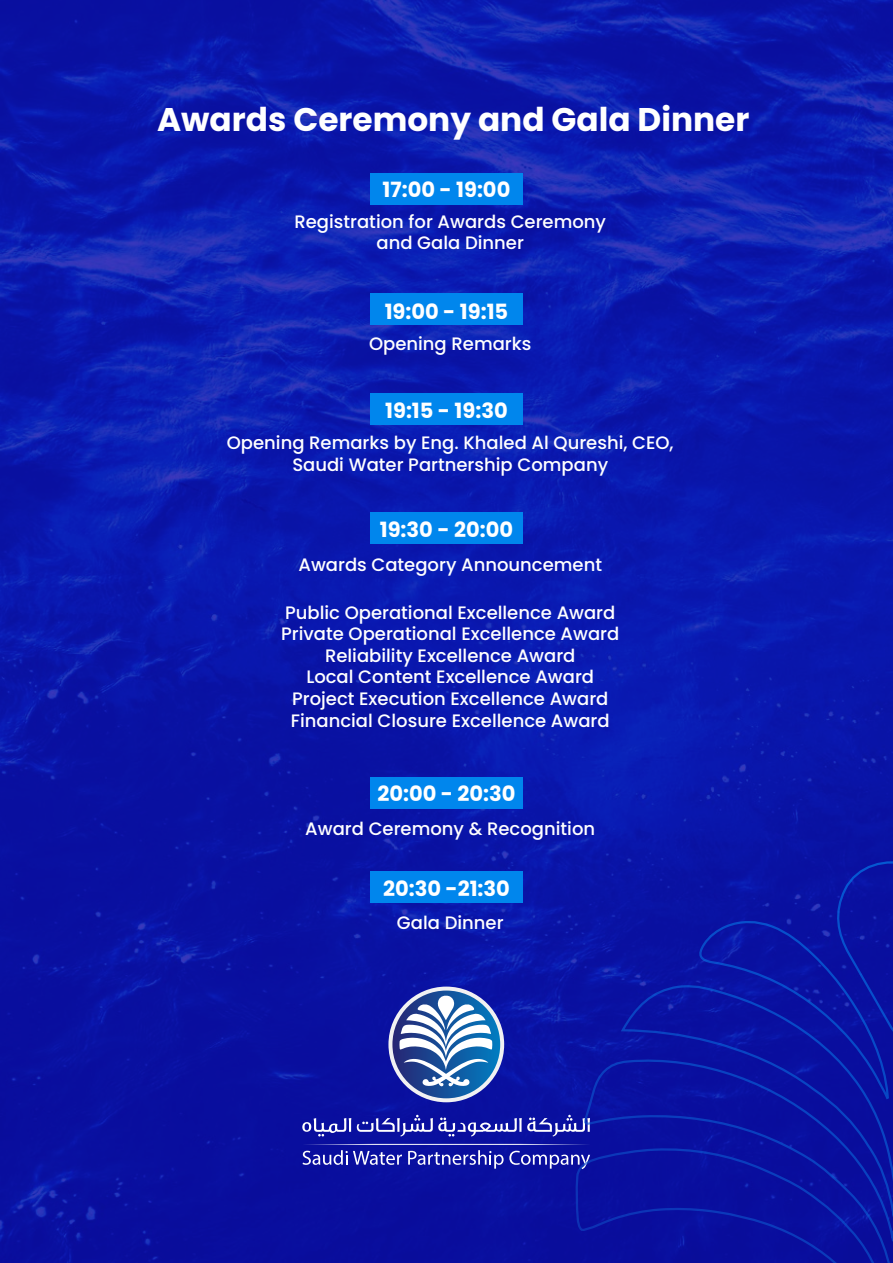
<style>
.page{position:relative;width:893px;height:1263px;background:#fff}
.page>*{position:absolute;margin:0;border:0;box-sizing:border-box;transform-origin:0 0}
.t1{font:700 32.7px "Poppins";color:#fff}
.t2{font:700 21px "Poppins";color:#fff}
.t3{font:500 18px/21.6px "Poppins";color:#fff;text-align:center}
</style>
<div class="page">
<img style="left:0;top:0;width:893px;height:1263px">
<div style="left:370px;top:173px;width:153px;height:31px;background:#0086ed"></div>
<div style="left:370px;top:293px;width:153px;height:32px;background:#0086ed"></div>
<div style="left:370px;top:393px;width:153px;height:32px;background:#0086ed"></div>
<div style="left:370px;top:512px;width:153px;height:32px;background:#0086ed"></div>
<div style="left:370px;top:777px;width:153px;height:31px;background:#0086ed"></div>
<div style="left:370px;top:871px;width:153px;height:32px;background:#0086ed"></div>
<svg style="left:388px;top:986px;width:116px;height:116px"></svg>
<svg style="left:392px;top:990px;width:108px;height:108px"></svg>
<svg style="left:399px;top:995px;width:93px;height:91px"></svg>
<svg style="left:302px;top:1118px;width:49px;height:18px"></svg>
<svg style="left:357px;top:1115px;width:224px;height:21px"></svg>
<svg style="left:694px;top:857px;width:199px;height:125px"></svg>
<svg style="left:302px;top:1143px;width:279px;height:120px"></svg>
<svg style="left:581px;top:1056px;width:312px;height:207px"></svg>
<svg style="left:619px;top:982px;width:274px;height:255px"></svg>
<h1 class="t1" style="left:157px;top:101px;width:594px">Awards Ceremony and Gala Dinner</h1>
<p class="t2" style="left:383px;top:178px;width:129px">17:00 - 19:00</p>
<p class="t3" style="left:294px;top:211px;width:313px">Registration for Awards Ceremony and Gala Dinner</p>
<p class="t2" style="left:385px;top:299px;width:125px">19:00 - 19:15</p>
<p class="t3" style="left:369px;top:333px;width:164px">Opening Remarks</p>
<p class="t2" style="left:385px;top:398px;width:124px">19:15 - 19:30</p>
<p class="t3" style="left:227px;top:432px;width:448px">Opening Remarks by Eng. Khaled Al Qureshi, CEO,<br>Saudi Water Partnership Company</p>
<p class="t2" style="left:380px;top:518px;width:135px">19:30 - 20:00</p>
<p class="t3" style="left:298px;top:554px;width:305px">Awards Category Announcement</p>
<p class="t3" style="left:281px;top:602px;width:340px">Public Operational Excellence Award Private Operational Excellence Award Reliability Excellence Award<br>Local Content Excellence Award Project Execution Excellence Award Financial Closure Excellence Award</p>
<p class="t2" style="left:377px;top:782px;width:140px">20:00 - 20:30</p>
<p class="t3" style="left:305px;top:818px;width:291px">Award Ceremony &amp; Recognition</p>
<p class="t2" style="left:383px;top:876px;width:128px">20:30 -21:30</p>
<p class="t3" style="left:397px;top:912px;width:108px">Gala Dinner</p>
</div>
